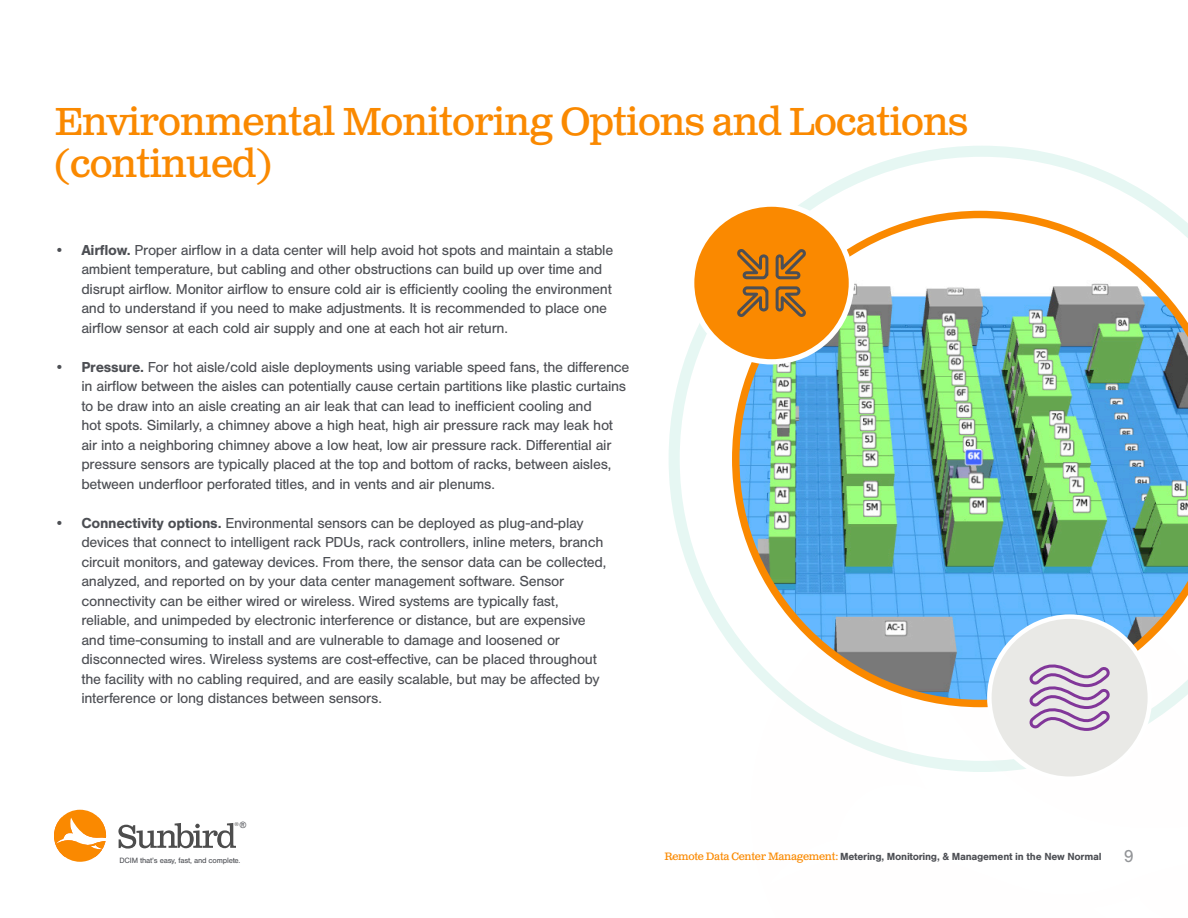
<style>
.page{position:relative;width:1188px;height:918px;background:#fff}
.page>*{position:absolute;margin:0;border:0;box-sizing:border-box;transform-origin:0 0}
.t1{font:39px/42px "Clarendon Text Pro";letter-spacing:-.025em;color:#fa8900}
.t2{font:18px "Nimbus San";color:#939598}
.t3{font:15px/19.5px "Nimbus San";letter-spacing:-.02em;color:#4d4f54}
.t4{font:700 10.65px "Nimbus San";letter-spacing:-.025em;color:#4d4f54}
.t5{font:8.7px "Arial";color:#4d4f54}
.t6{font:7.95px "Nimbus San";letter-spacing:-.025em;color:#4d4f54}
.t7{font:5.7px "Nimbus San";color:#4d4d4d}
.s1{font-weight:700}
.s2{font-family:"Clarendon Text Pro";font-weight:400;color:#fa8900}
</style>
<div class="page">
<svg style="left:118px;top:823px;width:118px;height:26px"></svg>
<svg style="left:54px;top:810px;width:52px;height:52px"></svg>
<svg style="left:669px;top:146px;width:503px;height:626px"></svg>
<svg style="left:732px;top:211px;width:456px;height:496px"></svg>
<div style="left:989px;top:617px;width:161px;height:162px;background:#e9e9e6;border-radius:50%"></div>
<div style="left:987px;top:614px;width:165px;height:167px;border:4px solid #fff;border-radius:50%"></div>
<svg style="left:1029px;top:664px;width:81px;height:67px"></svg>
<div style="left:692px;top:204px;width:159px;height:158px;background:#fa8900;border-radius:50%"></div>
<div style="left:689px;top:201px;width:165px;height:164px;border:5px solid #fff;border-radius:50%"></div>
<svg style="left:737px;top:249px;width:69px;height:68px"></svg>
<p class="t1" style="left:54px;top:102px;width:915px">Environmental Monitoring Options and Locations (continued)</p>
<p class="t3" style="left:81px;top:240px;width:533px;text-indent:-27px"><span class="s1">• Airflow.</span> Proper airflow in a data center will help avoid hot spots and maintain a stable ambient temperature, but cabling and other obstructions can build up over time and disrupt airflow. Monitor airflow to ensure cold air is efficiently cooling the environment and to understand if you need to make adjustments. It is recommended to place one airflow sensor at each cold air supply and one at each hot air return.</p>
<p class="t3" style="left:81px;top:357px;width:549px;text-indent:-27px"><span class="s1">• Pressure.</span> For hot aisle/cold aisle deployments using variable speed fans, the difference in airflow between the aisles can potentially cause certain partitions like plastic curtains to be draw into an aisle creating an air leak that can lead to inefficient cooling and<br>hot spots. Similarly, a chimney above a high heat, high air pressure rack may leak hot air into a neighboring chimney above a low heat, low air pressure rack. Differential air pressure sensors are typically placed at the top and bottom of racks, between aisles, between underfloor perforated titles, and in vents and air plenums.</p>
<p class="t3" style="left:81px;top:513px;width:526px;text-indent:-27px"><span class="s1">• Connectivity options.</span> Environmental sensors can be deployed as plug-and-play devices that connect to intelligent rack PDUs, rack controllers, inline meters, branch circuit monitors, and gateway devices. From there, the sensor data can be collected, analyzed, and reported on by your data center management software. Sensor connectivity can be either wired or wireless. Wired systems are typically fast, reliable, and unimpeded by electronic interference or distance, but are expensive and time-consuming to install and are vulnerable to damage and loosened or disconnected wires. Wireless systems are cost-effective, can be placed throughout the facility with no cabling required, and are easily scalable, but may be affected by interference or long distances between sensors.</p>
<p class="t5" style="left:240px;top:820px;width:8px">®</p>
<p class="t7" style="left:234px;top:821px;width:6px">®</p>
<p class="t6" style="left:120px;top:856px;width:123px">DCIM that’s easy, fast, and complete.</p>
<p class="t2" style="left:1124px;top:846px;width:12px">9</p>
<p class="t4" style="left:664px;top:850px;width:439px"><span class="s2">Remote Data Center Management:</span> Metering, Monitoring, &amp; Management in the New Normal</p>
</div>
